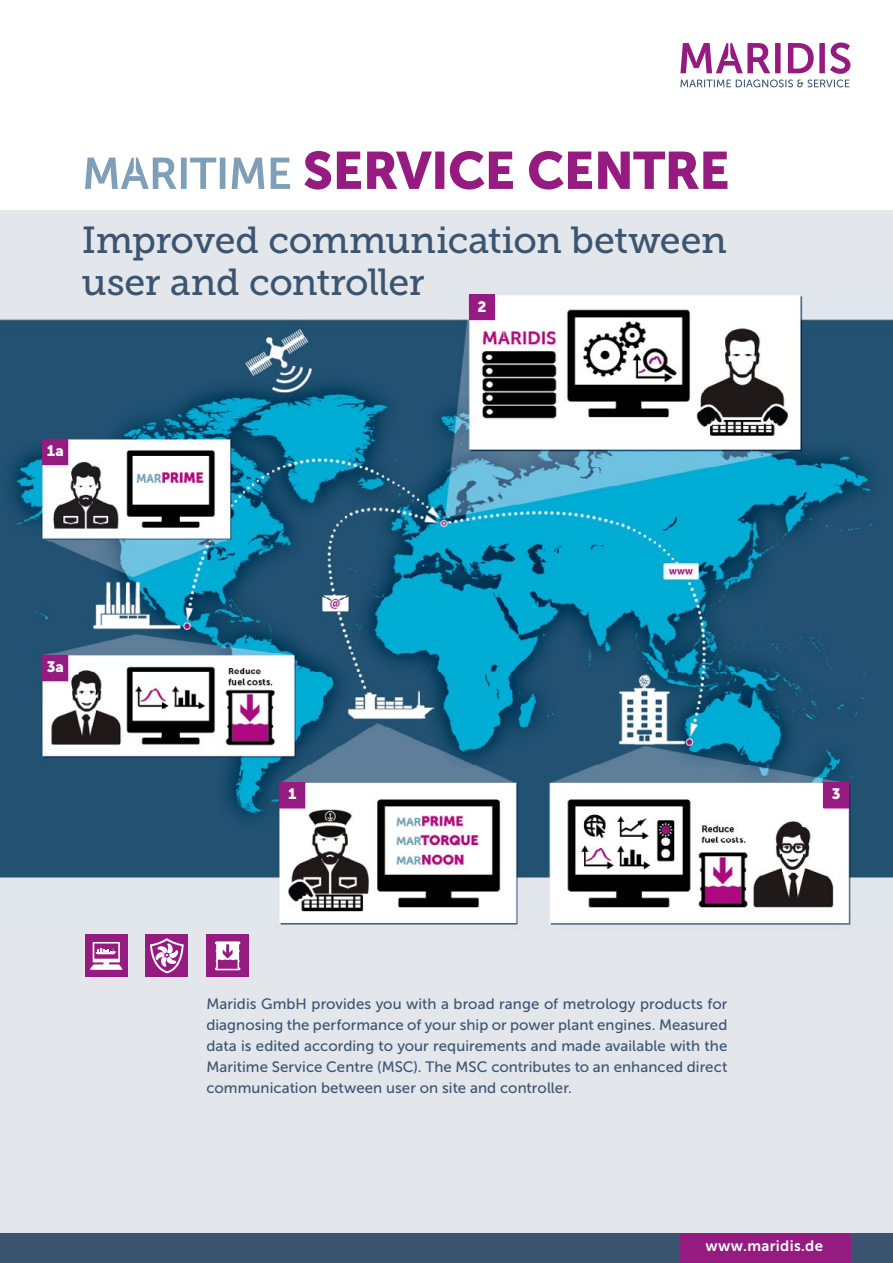
<style>
.page{position:relative;width:893px;height:1263px;background:#fff}
.page>*{position:absolute;margin:0;border:0;box-sizing:border-box;transform-origin:0 0}
.t1{font:37.5px/42px "Museo Slab 500";letter-spacing:-.015em;color:#3b5571}
.t2{font:15px/21px "Museo Sans 500";letter-spacing:.005em;color:#3b5571;text-align:justify}
.t3{font:15px "Museo Sans 700";letter-spacing:.02em;color:#fff}
.t4{font:15px "Museo Sans 900";color:#fff}
</style>
<div class="page">
<div style="left:0;top:210px;width:893px;height:1023px;background:#e3e6eb"></div>
<svg style="left:680px;top:43px;width:170px;height:44px"></svg>
<div style="left:0;top:1233px;width:893px;height:30px;background:#3b5571"></div>
<div style="left:680px;top:1233px;width:170px;height:30px;background:#951b81"></div>
<img style="left:0;top:294px;width:893px;height:632px">
<div style="left:279px;top:782px;width:26px;height:26px;background:#951b81"></div>
<div style="left:43px;top:439px;width:25px;height:26px;background:#951b81"></div>
<div style="left:469px;top:295px;width:26px;height:25px;background:#951b81"></div>
<div style="left:824px;top:782px;width:25px;height:26px;background:#951b81"></div>
<div style="left:43px;top:655px;width:25px;height:26px;background:#951b81"></div>
<div style="left:85px;top:935px;width:43px;height:42px;background:#951b81"></div>
<svg style="left:90px;top:942px;width:33px;height:28px"></svg>
<div style="left:206px;top:934px;width:43px;height:43px;background:#951b81"></div>
<svg style="left:215px;top:941px;width:25px;height:29px"></svg>
<div style="left:146px;top:935px;width:42px;height:42px;background:#951b81"></div>
<svg style="left:150px;top:938px;width:34px;height:35px"></svg>
<svg style="left:304px;top:151px;width:423px;height:39px"></svg>
<svg style="left:85px;top:158px;width:205px;height:31px"></svg>
<h1 class="t1" style="left:82px;top:219px;width:646px">Improved communication between user and controller</h1>
<p class="t4" style="left:477px;top:298px;width:11px">2</p>
<p class="t4" style="left:47px;top:442px;width:18px">1a</p>
<p class="t4" style="left:47px;top:658px;width:19px">3a</p>
<p class="t4" style="left:288px;top:786px;width:10px">1</p>
<p class="t4" style="left:832px;top:786px;width:10px">3</p>
<p class="t2" style="left:206px;top:993px;width:523px">Maridis GmbH provides you with a broad range of metrology products for diagnosing the performance of your ship or power plant engines. Measured data is edited according to your requirements and made available with the Maritime Service Centre (MSC). The MSC contributes to an enhanced direct communication between user on site and controller.</p>
<p class="t3" style="left:706px;top:1237px;width:119px">www.maridis.de</p>
</div>
